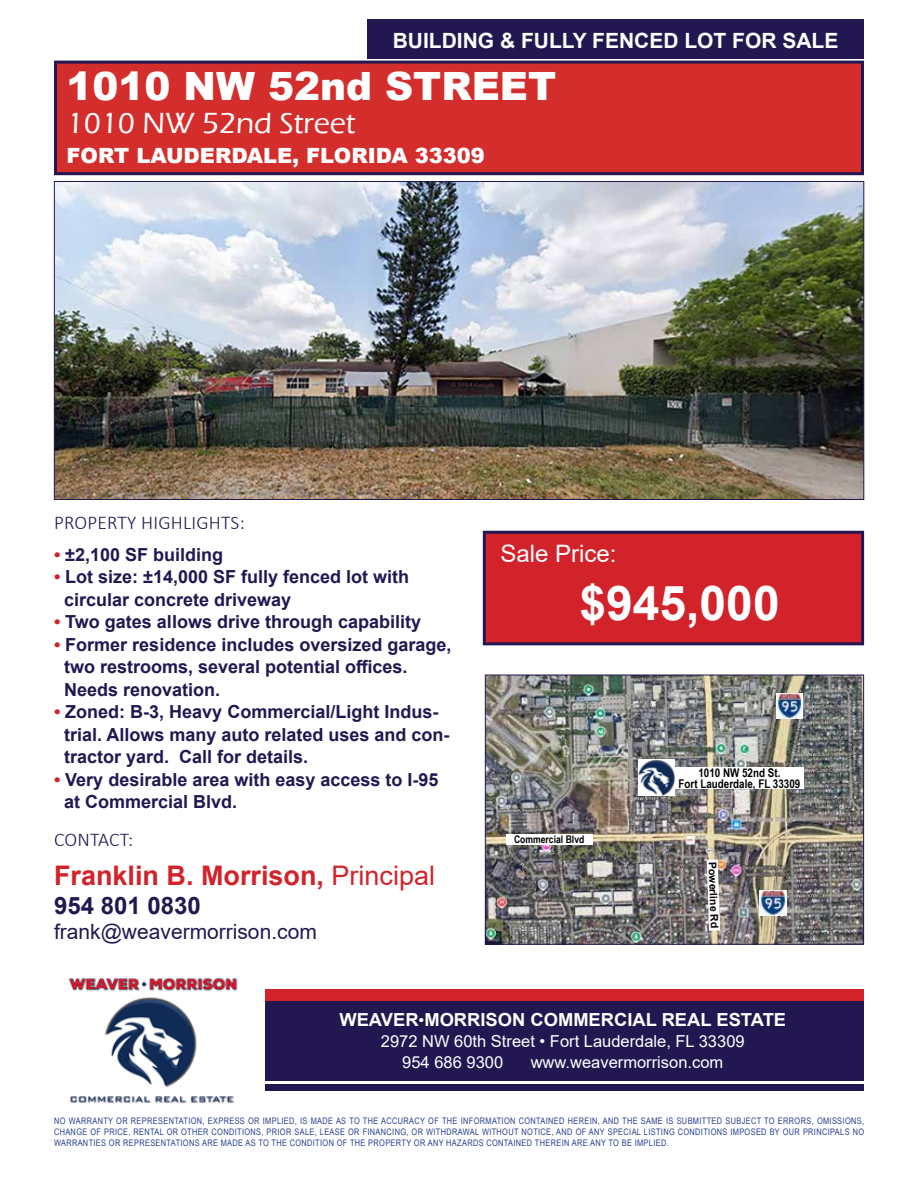
<style>
.page{position:relative;width:918px;height:1188px;background:#fff}
.page>*{position:absolute;margin:0;border:0;box-sizing:border-box;transform-origin:0 0}
.t1{font:700 48px "Arial";color:#fff}
.t2{font:900 39px "Arial";color:#fff}
.t3{font:500 30px "Eras ITC";color:#fff}
.t4{font:700 27px "Arial";color:#d2232a}
.t5{font:700 24px "Arial";color:#231752}
.t6{font:24px "Arial";color:#fff}
.t7{font:700 21px "Arial";color:#fff}
.t8{font:900 21px "Arial";color:#fff}
.t9{font:21px "Arial";color:#231752}
.t10{font:300 19.5px "Calibri";letter-spacing:.01em;color:#231752}
.t11{font:700 18px/22.5px "Arial";color:#231752}
.t12{font:700 18px "Arial";color:#fff}
.t13{font:16.5px/21px "Arial";color:#fff}
.t14{font:700 12px/10.5px "Arial Narrow";color:#000;text-align:center}
.t15{font:700 10.5px "Arial Narrow";color:#000}
.t16{font:700 10.5px "Arial";color:#000}
.t17{font:9px/10.8px "Arial Narrow";letter-spacing:.04em;color:#25408f;text-align:justify}
.s1{color:#d2232a}
.s2{font-weight:400}
.s3{font-weight:400;font-size:16.5px}
</style>
<div class="page">
<img style="left:56px;top:183px;width:806px;height:315px">
<img style="left:68px;top:978px;width:170px;height:126px">
<img style="left:487px;top:677px;width:375px;height:266px">
<div style="left:485px;top:675px;width:379px;height:270px;border:1px solid #231752"></div>
<div style="left:483px;top:531px;width:381px;height:114px;background:#d2232a;border:3px solid #231752"></div>
<div style="left:54px;top:61px;width:810px;height:114px;background:#d32d2c;border:3px solid #231752"></div>
<div style="left:674px;top:767px;width:130px;height:21px;background:#fff"></div>
<img style="left:639px;top:760px;width:35px;height:36px">
<div style="left:266px;top:999px;width:598px;height:92px;background:#231752"></div>
<div style="left:266px;top:989px;width:598px;height:11px;background:#d2232a"></div>
<hr style="left:266px;top:1081px;width:598px;height:2px;background:#fff">
<div style="left:367px;top:19px;width:497px;height:39px;background:#231752"></div>
<svg style="left:707px;top:859px;width:13px;height:72px"></svg>
<div style="left:506px;top:834px;width:87px;height:10px;background:#fff"></div>
<img style="left:760px;top:891px;width:26px;height:24px">
<img style="left:776px;top:694px;width:27px;height:24px">
<h3 class="t7" style="left:393px;top:26px;width:447px">BUILDING &amp; FULLY FENCED LOT FOR SALE</h3>
<h2 class="t2" style="left:67px;top:57px;width:491px">1010 NW 52nd STREET</h2>
<h3 class="t3" style="left:67px;top:106px;width:290px">1010 NW 52nd Street</h3>
<h3 class="t8" style="left:67px;top:140px;width:420px">FORT LAUDERDALE, FLORIDA 33309</h3>
<h3 class="t10" style="left:54px;top:510px;width:192px">PROPERTY HIGHLIGHTS:</h3>
<h3 class="t6" style="left:501px;top:537px;width:118px">Sale Price:</h3>
<h1 class="t1" style="left:580px;top:570px;width:202px">$945,000</h1>
<h3 class="t11" style="left:54px;top:543px;width:171px"><span class="s1">•</span> ±2,100 SF building</h3>
<h3 class="t11" style="left:64px;top:566px;width:347px;text-indent:-10px"><span class="s1">•</span> Lot size: ±14,000 SF fully fenced lot with circular concrete driveway</h3>
<h3 class="t11" style="left:54px;top:611px;width:369px"><span class="s1">•</span> Two gates allows drive through capability</h3>
<h3 class="t11" style="left:64px;top:633px;width:389px;text-indent:-10px"><span class="s1">•</span> Former residence includes oversized garage, two restrooms, several potential offices.<br>Needs renovation.</h3>
<h3 class="t11" style="left:64px;top:701px;width:387px;text-indent:-10px"><span class="s1">•</span> Zoned: B-3, Heavy Commercial/Light Indus&shy;trial. Allows many auto related uses and con&shy;tractor yard. Call for details.</h3>
<h3 class="t11" style="left:64px;top:768px;width:376px;text-indent:-10px"><span class="s1">•</span> Very desirable area with easy access to I-95 at Commercial Blvd.</h3>
<h3 class="t14" style="left:679px;top:767px;width:123px">1010 NW 52nd St.<br>Fort Lauderdale, FL 33309</h3>
<h3 class="t10" style="left:54px;top:827px;width:81px">CONTACT:</h3>
<h3 class="t4" style="left:54px;top:856px;width:383px">Franklin B. Morrison, <span class="s2">Principal</span></h3>
<h3 class="t5" style="left:54px;top:888px;width:148px">954 801 0830</h3>
<h3 class="t9" style="left:54px;top:917px;width:264px">frank@weavermorrison.com</h3>
<p class="t15" style="left:514px;top:832px;width:72px">Commercial Blvd</p>
<p class="t16" style="left:720px;top:862px;width:68px;rotate:88deg">Powerline Rd</p>
<h3 class="t12" style="left:339px;top:1007px;width:448px">WEAVER<span class="s3">•</span>MORRISON COMMERCIAL REAL ESTATE</h3>
<h3 class="t13" style="left:402px;top:1031px;width:344px;text-indent:-21px">2972 NW 60th Street • Fort Lauderdale, FL 33309<br>954 686 9300</h3>
<h3 class="t13" style="left:531px;top:1052px;width:194px">www.weavermorrison.com</h3>
<p class="t17" style="left:54px;top:1115px;width:812px">NO WARRANTY OR REPRESENTATION, EXPRESS OR IMPLIED, IS MADE AS TO THE ACCURACY OF THE INFORMATION CONTAINED HEREIN, AND THE SAME IS SUBMITTED SUBJECT TO ERRORS, OMISSIONS, CHANGE OF PRICE, RENTAL OR OTHER CONDITIONS, PRIOR SALE, LEASE OR FINANCING, OR WITHDRAWAL WITHOUT NOTICE, AND OF ANY SPECIAL LISTING CONDITIONS IMPOSED BY OUR PRINCIPALS NO WARRANTIES OR REPRESENTATIONS ARE MADE AS TO THE CONDITION OF THE PROPERTY OR ANY HAZARDS CONTAINED THEREIN ARE ANY TO BE IMPLIED.</p>
</div>
